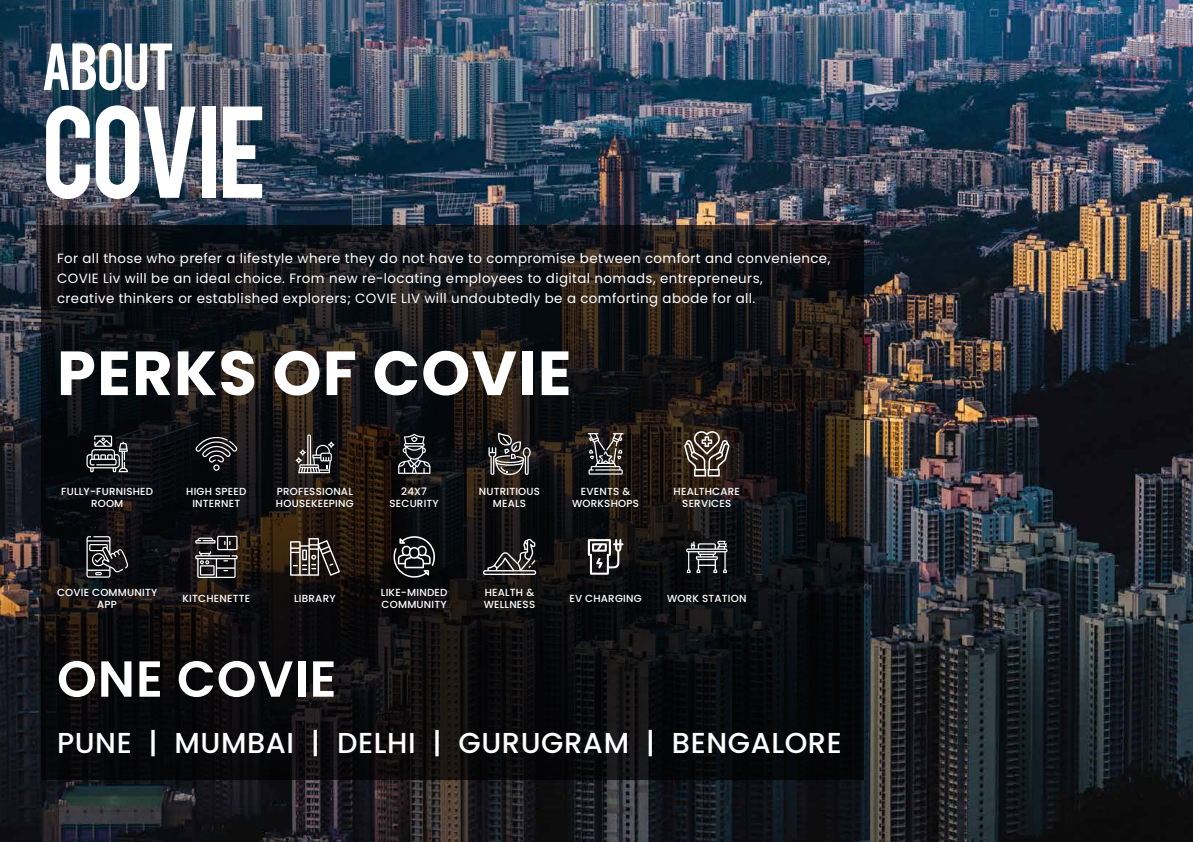
<style>
.page{position:relative;width:1193px;height:842px;background:#fff}
.page>*{position:absolute;margin:0;border:0;box-sizing:border-box;transform-origin:0 0}
.t1{font:102.5px "Bebas";letter-spacing:-.03em;color:#fff}
.t2{font:700 62.2px "Poppins";letter-spacing:.02em;color:#fff}
.t3{font:52.1px "Bebas";letter-spacing:-.03em;color:#fff}
.t4{font:600 50.6px "Poppins";letter-spacing:.02em;color:#fff}
.t5{font:500 28.8px "Poppins";letter-spacing:.02em;color:#fff}
.t6{font:13.4px/20px "Poppins";letter-spacing:.03em;color:#fff}
.t7{font:500 10.3px/11.9px "Poppins";letter-spacing:.02em;color:#fff;text-align:center}
</style>
<div class="page">
<img style="left:0;top:0;width:1192px;height:842px">
<svg style="left:41px;top:226px;width:822px;height:554px;background:#121111"></svg>
<svg style="left:86px;top:435px;width:42px;height:37px;background:#505153"></svg>
<svg style="left:86px;top:536px;width:42px;height:42px;background:#474648"></svg>
<svg style="left:196px;top:436px;width:41px;height:35px"></svg>
<svg style="left:195px;top:536px;width:42px;height:42px;background:#555355"></svg>
<svg style="left:295px;top:434px;width:39px;height:39px;background:#534f4f"></svg>
<svg style="left:290px;top:538px;width:50px;height:38px;background:#5e5651"></svg>
<svg style="left:398px;top:434px;width:32px;height:40px"></svg>
<svg style="left:393px;top:536px;width:42px;height:42px;background:#434547"></svg>
<svg style="left:488px;top:433px;width:42px;height:42px;background:#565352"></svg>
<svg style="left:482px;top:539px;width:54px;height:36px;background:#424141"></svg>
<svg style="left:587px;top:433px;width:36px;height:42px;background:#595755"></svg>
<svg style="left:587px;top:538px;width:36px;height:37px"></svg>
<svg style="left:684px;top:430px;width:45px;height:47px;background:#63594f"></svg>
<svg style="left:686px;top:541px;width:41px;height:32px"></svg>
<h3 class="t3" style="left:41px;top:29px;width:134px">About</h3>
<h1 class="t1" style="left:41px;top:78px;width:227px">COVIE</h1>
<p class="t6" style="left:57px;top:248px;width:774px">For all those who prefer a lifestyle where they do not have to compromise between comfort and convenience,<br>COVIE Liv will be an ideal choice. From new re-locating employees to digital nomads, entrepreneurs,<br>creative thinkers or established explorers; COVIE LIV will undoubtedly be a comforting abode for all.</p>
<h2 class="t2" style="left:57px;top:337px;width:516px">PERKS OF COVIE</h2>
<p class="t7" style="left:61px;top:485px;width:93px">FULLY-FURNISHED<br>ROOM</p>
<p class="t7" style="left:186px;top:485px;width:62px">HIGH SPEED<br>INTERNET</p>
<p class="t7" style="left:276px;top:485px;width:79px;text-align:left">PROFESSIONAL<br>HOUSEKEEPING</p>
<p class="t7" style="left:389px;top:485px;width:51px">24X7<br>SECURITY</p>
<p class="t7" style="left:478px;top:485px;width:63px">NUTRITIOUS<br>MEALS</p>
<p class="t7" style="left:572px;top:485px;width:68px">EVENTS &amp;<br>WORKSHOPS</p>
<p class="t7" style="left:673px;top:485px;width:68px">HEALTHCARE<br>SERVICES</p>
<p class="t7" style="left:57px;top:586px;width:102px">COVIE COMMUNITY<br>APP</p>
<p class="t7" style="left:182px;top:592px;width:69px">KITCHENETTE</p>
<p class="t7" style="left:294px;top:592px;width:43px">LIBRARY</p>
<p class="t7" style="left:381px;top:586px;width:68px;text-align:left">LIKE-MINDED<br>COMMUNITY</p>
<p class="t7" style="left:483px;top:586px;width:53px;text-align:left">HEALTH &amp;<br>WELLNESS</p>
<p class="t7" style="left:569px;top:592px;width:74px">EV CHARGING</p>
<p class="t7" style="left:667px;top:592px;width:81px">WORK STATION</p>
<h3 class="t4" style="left:57px;top:650px;width:281px">ONE COVIE</h3>
<h3 class="t5" style="left:57px;top:727px;width:786px">PUNE | MUMBAI | DELHI | GURUGRAM | BENGALORE</h3>
</div>
